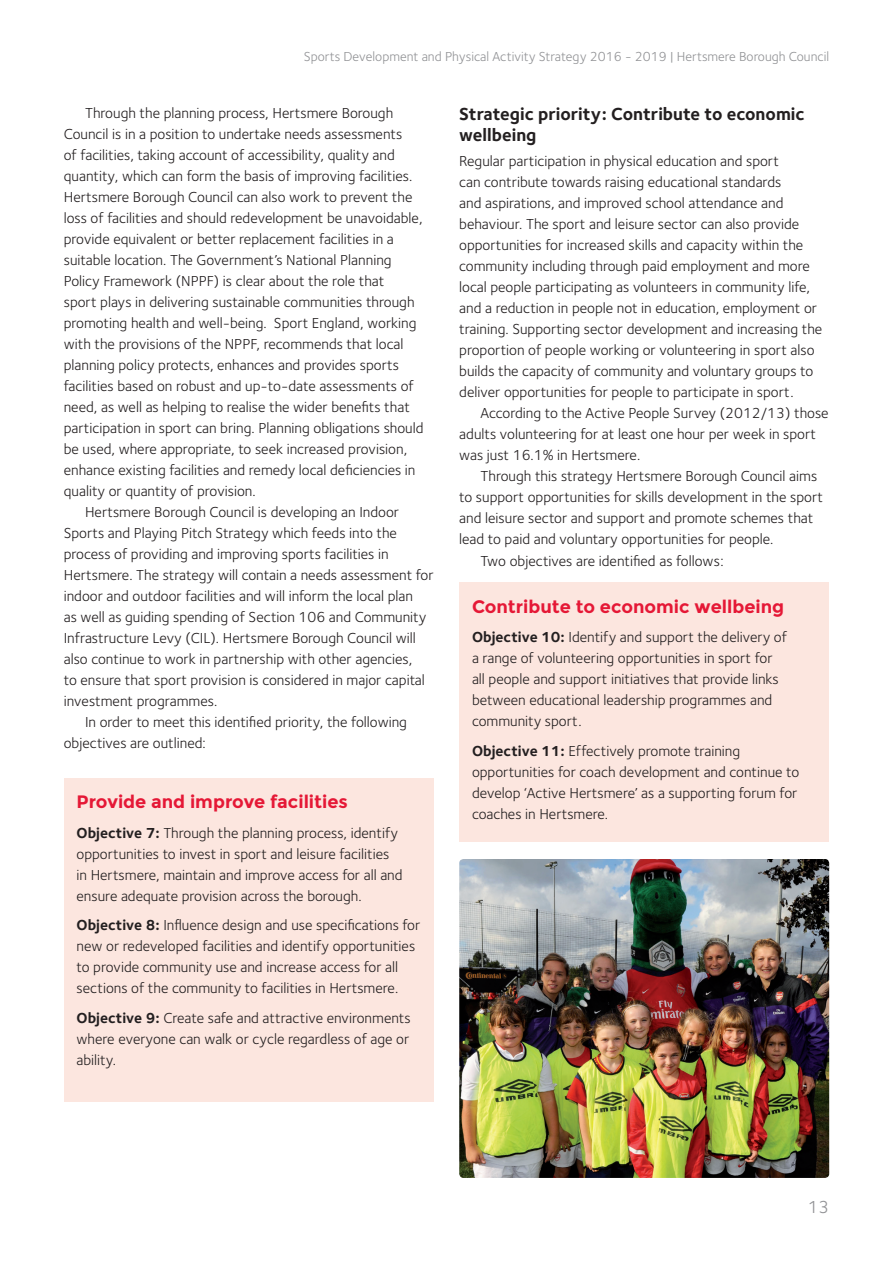
<style>
.page{position:relative;width:893px;height:1263px;background:#fff}
.page>*{position:absolute;margin:0;border:0;box-sizing:border-box;transform-origin:0 0}
.objective{font:700 18px "Montserrat";color:#e51836}
.subheading{font:700 18px/21px "Foundry Sterling";color:#231f20}
.t1{font:18px "Foundry Sterling";color:#919295}
.body_txt{font:15px/21px "Foundry Sterling";color:#231f20}
.objective_txt{font:15px/21px "Foundry Sterling";color:#231f20}
.first_paragraph{font:15px/21px "Foundry Sterling";color:#231f20}
.t2{font:13.5px "Foundry Sterling";color:#919295}
.s1{font-weight:700}
</style>
<div class="page">
<div style="left:64px;top:778px;width:370px;height:323px;background:#fce6df"></div>
<div style="left:459px;top:583px;width:370px;height:259px;background:#fce6df"></div>
<img style="left:459px;top:859px;width:370px;height:319px">
<p class="t2" style="left:304px;top:49px;width:527px">Sports Development and Physical Activity Strategy 2016 - 2019 | Hertsmere Borough Council</p>
<p class="body_txt" style="left:64px;top:102px;width:361px;text-indent:21px">Through the planning process, Hertsmere Borough Council is in a position to undertake needs assessments<br>of facilities, taking account of accessibility, quality and quantity, which can form the basis of improving facilities.<br>Hertsmere Borough Council can also work to prevent the loss of facilities and should redevelopment be unavoidable, provide equivalent or better replacement facilities in a suitable location. The Government’s National Planning Policy Framework (NPPF) is clear about the role that<br>sport plays in delivering sustainable communities through promoting health and well-being. Sport England, working with the provisions of the NPPF, recommends that local planning policy protects, enhances and provides sports facilities based on robust and up-to-date assessments of need, as well as helping to realise the wider benefits that participation in sport can bring. Planning obligations should be used, where appropriate, to seek increased provision, enhance existing facilities and remedy local deficiencies in quality or quantity of provision.</p>
<p class="body_txt" style="left:64px;top:501px;width:371px;text-indent:21px">Hertsmere Borough Council is developing an Indoor Sports and Playing Pitch Strategy which feeds into the process of providing and improving sports facilities in Hertsmere. The strategy will contain a needs assessment for indoor and outdoor facilities and will inform the local plan<br>as well as guiding spending of Section 106 and Community Infrastructure Levy (CIL). Hertsmere Borough Council will also continue to work in partnership with other agencies,<br>to ensure that sport provision is considered in major capital investment programmes.</p>
<p class="body_txt" style="left:64px;top:711px;width:345px;text-indent:21px">In order to meet this identified priority, the following objectives are outlined:</p>
<p class="objective" style="left:77px;top:791px;width:273px">Provide and improve facilities</p>
<p class="objective_txt" style="left:77px;top:822px;width:328px"><span class="s1">Objective 7:</span> Through the planning process, identify opportunities to invest in sport and leisure facilities in Hertsmere, maintain and improve access for all and ensure adequate provision across the borough.</p>
<p class="objective_txt" style="left:77px;top:915px;width:345px"><span class="s1">Objective 8:</span> Influence design and use specifications for new or redeveloped facilities and identify opportunities to provide community use and increase access for all sections of the community to facilities in Hertsmere.</p>
<p class="objective_txt" style="left:77px;top:1007px;width:336px;text-align:justify"><span class="s1">Objective 9:</span> Create safe and attractive environments where everyone can walk or cycle regardless of age or ability.</p>
<p class="subheading" style="left:459px;top:103px;width:347px">Strategic priority: Contribute to economic wellbeing</p>
<p class="first_paragraph" style="left:459px;top:151px;width:365px">Regular participation in physical education and sport<br>can contribute towards raising educational standards<br>and aspirations, and improved school attendance and behaviour. The sport and leisure sector can also provide opportunities for increased skills and capacity within the community including through paid employment and more local people participating as volunteers in community life, and a reduction in people not in education, employment or training. Supporting sector development and increasing the proportion of people working or volunteering in sport also builds the capacity of community and voluntary groups to deliver opportunities for people to participate in sport.</p>
<p class="body_txt" style="left:459px;top:403px;width:371px;text-indent:21px">According to the Active People Survey (2012/13) those adults volunteering for at least one hour per week in sport was just 16.1% in Hertsmere.</p>
<p class="body_txt" style="left:459px;top:466px;width:365px;text-indent:21px">Through this strategy Hertsmere Borough Council aims to support opportunities for skills development in the sport and leisure sector and support and promote schemes that lead to paid and voluntary opportunities for people.</p>
<p class="body_txt" style="left:480px;top:550px;width:245px">Two objectives are identified as follows:</p>
<p class="objective" style="left:472px;top:596px;width:314px">Contribute to economic wellbeing</p>
<p class="objective_txt" style="left:472px;top:627px;width:316px"><span class="s1">Objective 10:</span> Identify and support the delivery of a range of volunteering opportunities in sport for all people and support initiatives that provide links between educational leadership programmes and community sport.</p>
<p class="objective_txt" style="left:472px;top:740px;width:329px"><span class="s1">Objective 11:</span> Effectively promote training opportunities for coach development and continue to develop ‘Active Hertsmere’ as a supporting forum for coaches in Hertsmere.</p>
<p class="t1" style="left:808px;top:1197px;width:23px">13</p>
</div>
